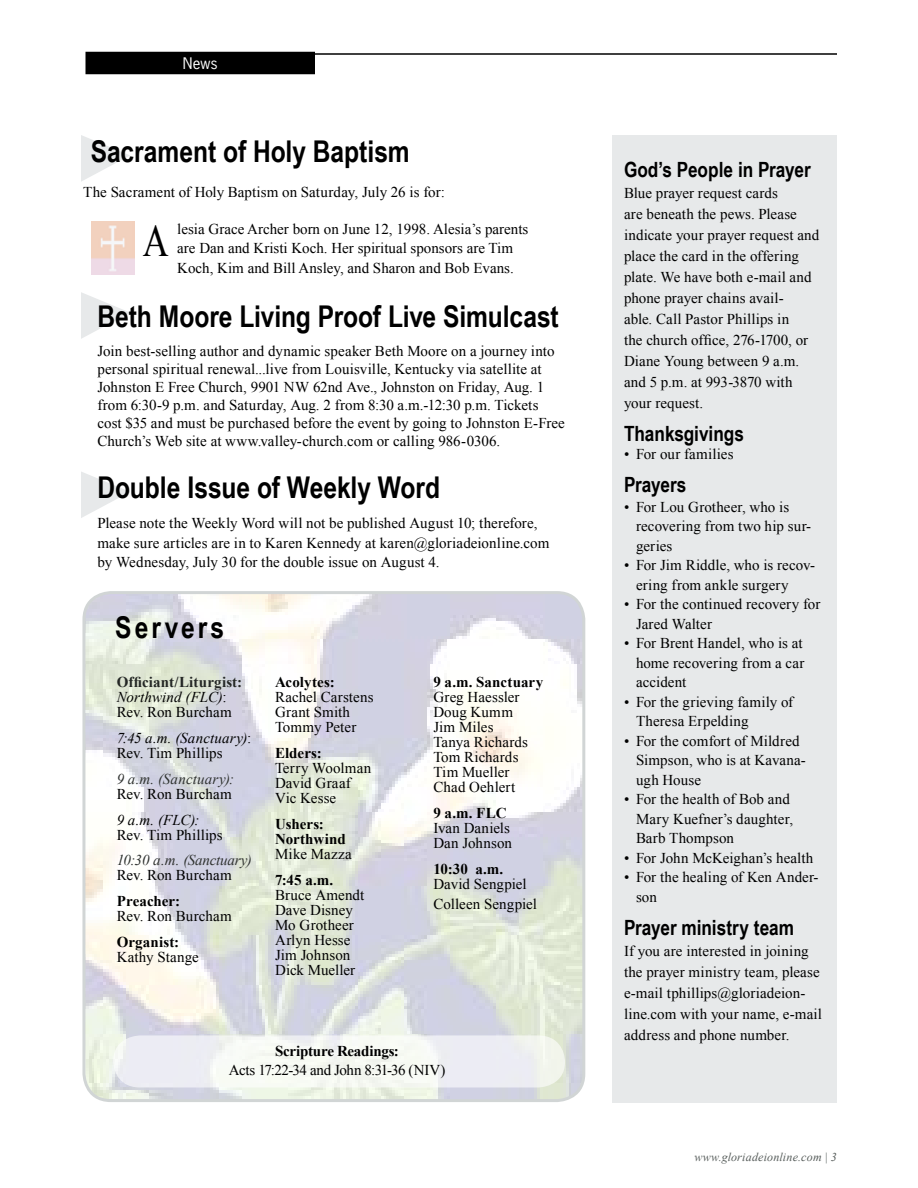
<style>
.page{position:relative;width:918px;height:1188px;background:#fff}
.page>*{position:absolute;margin:0;border:0;box-sizing:border-box;transform-origin:0 0}
.t1{font:45px "Times New Roman";color:#000;scale:.8 1}
.t2{font:700 30px "Arial Narrow";color:#000}
.t3{font:700 30px "Arial Narrow";letter-spacing:.1em;color:#000}
.t4{font:700 21px "Arial Narrow";color:#000}
.t5{font:15px/19.5px "Times New Roman";letter-spacing:.005em;color:#000}
.t6{font:700 15px/15px "Times New Roman";color:#000}
.t7{font:700 15px/15px "Times New Roman";letter-spacing:.01em;color:#242725}
.t8{font:italic 15px/15px "Times New Roman";letter-spacing:.015em;color:#000}
.t9{font:italic 15px "Times New Roman";letter-spacing:.005em;color:#2f3230}
.t10{font:15px "Times New Roman";letter-spacing:-.03em;color:#000}
.t11{font:15px "News Gothic Std";color:#fff}
.t12{font:italic 12px "Times New Roman";letter-spacing:.015em;color:#585e5c}
.s1{font-weight:400;font-style:italic;color:#000}
.s2{font-weight:400;color:#000}
.s3{font-style:normal}
</style>
<div class="page">
<div style="left:86px;top:52px;width:228px;height:22px;background:#000"></div>
<hr style="left:94px;top:53px;width:743px;height:2px;background:#000">
<img style="left:84px;top:593px;width:499px;height:508px;border-radius:27px">
<div style="left:82px;top:591px;width:503px;height:511px;border:3px solid #d1d5d5;border-radius:27px"></div>
<div style="left:612px;top:135px;width:225px;height:967px;background:#e7e9ea"></div>
<svg style="left:113px;top:1035px;width:452px;height:53px"></svg>
<svg style="left:81px;top:135px;width:49px;height:47px"></svg>
<img style="left:92px;top:222px;width:43px;height:52px">
<svg style="left:81px;top:292px;width:49px;height:47px"></svg>
<svg style="left:81px;top:472px;width:49px;height:46px"></svg>
<p class="t11" style="left:183px;top:54px;width:36px">News</p>
<h2 class="t2" style="left:91px;top:129px;width:321px">Sacrament of Holy Baptism</h2>
<p class="t5" style="left:83px;top:182px;width:363px">The Sacrament of Holy Baptism on Saturday, July 26 is for:</p>
<h1 class="t1" style="left:143px;top:211px;width:34px">A</h1>
<p class="t5" style="left:177px;top:219px;width:353px">lesia Grace Archer born on June 12, 1998. Alesia’s parents are Dan and Kristi Koch. Her spiritual sponsors are Tim<br>Koch, Kim and Bill Ansley, and Sharon and Bob Evans.</p>
<h2 class="t2" style="left:97px;top:294px;width:463px">Beth Moore Living Proof Live Simulcast</h2>
<p class="t5" style="left:97px;top:342px;width:469px;line-height:18px">Join best-selling author and dynamic speaker Beth Moore on a journey into personal spiritual renewal...live from Louisville, Kentucky via satellite at Johnston E Free Church, 9901 NW 62nd Ave., Johnston on Friday, Aug. 1 from 6:30-9 p.m. and Saturday, Aug. 2 from 8:30 a.m.-12:30 p.m. Tickets cost $35 and must be purchased before the event by going to Johnston E-Free Church’s Web site at www.valley-church.com or calling 986-0306.</p>
<h2 class="t2" style="left:97px;top:464px;width:344px">Double Issue of Weekly Word</h2>
<p class="t5" style="left:97px;top:513px;width:454px">Please note the Weekly Word will not be published August 10; therefore, make sure articles are in to Karen Kennedy at karen@gloriadeionline.com by Wednesday, July 30 for the double issue on August 4.</p>
<h2 class="t3" style="left:115px;top:605px;width:110px">Servers</h2>
<p class="t7" style="left:117px;top:674px;width:127px">Officiant/Liturgist:<br><span class="s1">Northwind (FLC)</span><span class="s2">:<br>Rev. Ron Burcham</span></p>
<p class="t8" style="left:117px;top:730px;width:136px">7:45 a.m. (Sanctuary)<span class="s3">:<br>Rev. Tim Phillips</span></p>
<p class="t9" style="left:117px;top:768px;width:119px">9 a.m. (Sanctuary):</p>
<p class="t5" style="left:117px;top:784px;width:116px">Rev. Ron Burcham</p>
<p class="t8" style="left:117px;top:812px;width:84px">9 a.m. (FLC):</p>
<p class="t5" style="left:117px;top:825px;width:107px">Rev. Tim Phillips</p>
<p class="t9" style="left:117px;top:850px;width:137px">10:30 a.m. (Sanctuary)</p>
<p class="t5" style="left:117px;top:865px;width:116px">Rev. Ron Burcham</p>
<p class="t6" style="left:117px;top:893px;width:65px">Preacher:</p>
<p class="t5" style="left:117px;top:906px;width:116px">Rev. Ron Burcham</p>
<p class="t6" style="left:117px;top:934px;width:64px">Organist:</p>
<p class="t5" style="left:117px;top:947px;width:84px">Kathy Stange</p>
<p class="t6" style="left:275px;top:675px;width:61px">Acolytes:</p>
<p class="t5" style="left:275px;top:690px;width:100px;line-height:15px">Rachel Carstens<br>Grant Smith<br>Tommy Peter</p>
<p class="t6" style="left:275px;top:745px;width:48px">Elders:</p>
<p class="t5" style="left:275px;top:761px;width:98px;line-height:15px">Terry Woolman<br>David Graaf<br>Vic Kesse</p>
<p class="t6" style="left:275px;top:816px;width:72px">Ushers:<br>Northwind</p>
<p class="t5" style="left:275px;top:844px;width:78px">Mike Mazza</p>
<p class="t6" style="left:275px;top:872px;width:60px">7:45 a.m.</p>
<p class="t5" style="left:275px;top:887px;width:91px;line-height:15px">Bruce Amendt<br>Dave Disney<br>Mo Grotheer<br>Arlyn Hesse<br>Jim Johnson<br>Dick Mueller</p>
<p class="t6" style="left:433px;top:675px;width:111px">9 a.m. Sanctuary</p>
<p class="t5" style="left:433px;top:690px;width:96px;line-height:15px">Greg Haessler<br>Doug Kumm<br>Jim Miles<br>Tanya Richards<br>Tom Richards<br>Tim Mueller<br>Chad Oehlert</p>
<p class="t6" style="left:433px;top:805px;width:75px">9 a.m. FLC</p>
<p class="t5" style="left:433px;top:821px;width:80px;line-height:15px">Ivan Daniels<br>Dan Johnson</p>
<p class="t6" style="left:433px;top:861px;width:71px">10:30 a.m.</p>
<p class="t5" style="left:433px;top:874px;width:105px">David Sengpiel<br>Colleen Sengpiel</p>
<p class="t6" style="left:275px;top:1043px;width:125px">Scripture Readings:</p>
<p class="t10" style="left:229px;top:1060px;width:218px">Acts 17:22-34 and John 8:31-36 (NIV)</p>
<h3 class="t4" style="left:624px;top:154px;width:188px">God’s People in Prayer</h3>
<p class="t5" style="left:624px;top:183px;width:197px;line-height:21px">Blue prayer request cards<br>are beneath the pews. Please indicate your prayer request and place the card in the offering plate. We have both e-mail and phone prayer chains avail-<br>able. Call Pastor Phillips in<br>the church office, 276-1700, or<br>Diane Young between 9 a.m. and 5 p.m. at 993-3870 with your request.</p>
<h3 class="t4" style="left:624px;top:418px;width:121px">Thanksgivings</h3>
<p class="t5" style="left:624px;top:444px;width:111px">• For our families</p>
<h3 class="t4" style="left:624px;top:469px;width:64px">Prayers</h3>
<p class="t5" style="left:636px;top:497px;width:177px;text-indent:-12px">• For Lou Grotheer, who is recovering from two hip sur&shy;geries</p>
<p class="t5" style="left:636px;top:555px;width:181px;text-indent:-12px">• For Jim Riddle, who is recov&shy;ering from ankle surgery</p>
<p class="t5" style="left:636px;top:594px;width:186px;text-indent:-12px">• For the continued recovery for<br>Jared Walter</p>
<p class="t5" style="left:636px;top:633px;width:170px;text-align:justify;text-indent:-12px">• For Brent Handel, who is at home recovering from a car accident</p>
<p class="t5" style="left:636px;top:692px;width:159px;text-indent:-12px">• For the grieving family of<br>Theresa Erpelding</p>
<p class="t5" style="left:636px;top:731px;width:171px;text-indent:-12px">• For the comfort of Mildred<br>Simpson, who is at Kavana&shy;ugh House</p>
<p class="t5" style="left:636px;top:789px;width:159px;text-indent:-12px">• For the health of Bob and<br>Mary Kuefner’s daughter,<br>Barb Thompson</p>
<p class="t5" style="left:624px;top:848px;width:191px">• For John McKeighan’s health</p>
<p class="t5" style="left:636px;top:867px;width:184px;text-indent:-12px">• For the healing of Ken Ander&shy;son</p>
<h3 class="t4" style="left:624px;top:911px;width:172px">Prayer ministry team</h3>
<p class="t5" style="left:624px;top:940px;width:199px;line-height:21px">If you are interested in joining the prayer ministry team, please e-mail tphillips@gloriadeion&shy;line.com with your name, e-mail address and phone number.</p>
<p class="t12" style="left:694px;top:1148px;width:135px">www.gloriadeionline.com |</p>
</div>
